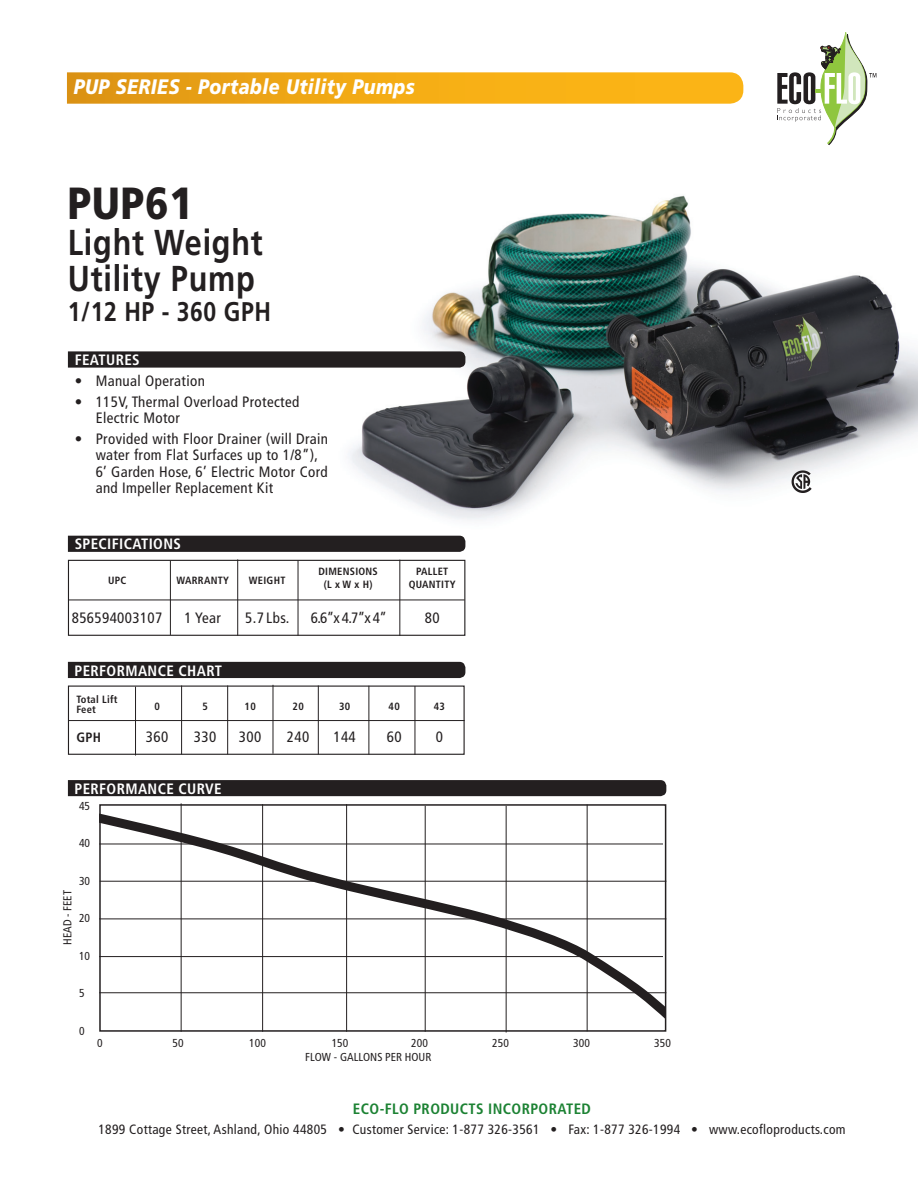
<style>
.page{position:relative;width:918px;height:1188px;background:#fff}
.page>*{position:absolute;margin:0;border:0;box-sizing:border-box;transform-origin:0 0}
.t1{font:900 45px "Frutiger";letter-spacing:.025em;color:#231f20;scale:.85 1}
.t2{font:700 36px/36px "Frutiger";letter-spacing:.025em;color:#231f20;scale:.85 1}
.t3{font:700 27px "Frutiger";letter-spacing:.025em;color:#231f20;scale:.85 1}
.t4{font:italic 900 21px "Frutiger";letter-spacing:.025em;color:#fff;scale:.85 1}
.t5{font:condensed 15px/16.5px "Frutiger";letter-spacing:.025em;color:#231f20}
.t6{font:700 condensed 15px "Frutiger";letter-spacing:.025em;color:#fff}
.t7{font:700 condensed 15px "Frutiger";letter-spacing:.025em;color:#1c8233}
.t8{font:condensed 13.5px "Frutiger";letter-spacing:.025em;color:#231f20}
.t9{font:700 condensed 13.5px "Frutiger";color:#231f20}
.t10{font:condensed 11.55px "Frutiger";color:#231f20}
.t11{font:700 condensed 10.5px "Frutiger";letter-spacing:.025em;color:#231f20}
</style>
<div class="page">
<div style="left:68px;top:686px;width:397px;height:69px;border:1px solid #231f20"></div>
<img style="left:288px;top:195px;width:630px;height:352px">
<svg style="left:792px;top:470px;width:20px;height:23px"></svg>
<div style="left:68px;top:560px;width:397px;height:76px;border:1px solid #231f20"></div>
<svg style="left:67px;top:72px;width:676px;height:32px;background:#f1ab1b"></svg>
<svg style="left:777px;top:32px;width:99px;height:113px"></svg>
<svg style="left:102px;top:808px;width:561px;height:221px"></svg>
<div style="left:99px;top:804px;width:567px;height:228px;border:2px solid #231f20"></div>
<hr style="left:99px;top:844px;width:564px;height:1px;background:#231f20">
<hr style="left:100px;top:881px;width:566px;height:1px;background:#231f20">
<hr style="left:99px;top:919px;width:567px;height:1px;background:#231f20">
<hr style="left:99px;top:956px;width:564px;height:1px;background:#231f20">
<hr style="left:99px;top:992px;width:567px;height:1px;background:#231f20">
<hr style="left:262px;top:804px;width:1px;height:228px;background:#231f20">
<hr style="left:346px;top:804px;width:1px;height:228px;background:#231f20">
<hr style="left:425px;top:806px;width:1px;height:226px;background:#231f20">
<hr style="left:587px;top:805px;width:1px;height:226px;background:#231f20">
<hr style="left:506px;top:806px;width:1px;height:227px;background:#231f20">
<svg style="left:68px;top:351px;width:397px;height:17px;background:#2d292a"></svg>
<div style="left:68px;top:536px;width:397px;height:16px;background:#231f20"></div>
<div style="left:68px;top:662px;width:397px;height:16px;background:#231f20"></div>
<div style="left:68px;top:780px;width:598px;height:16px;background:#231f20"></div>
<hr style="left:68px;top:720px;width:397px;height:1px;background:#231f20">
<hr style="left:415px;top:686px;width:1px;height:69px;background:#231f20">
<hr style="left:369px;top:686px;width:1px;height:69px;background:#231f20">
<hr style="left:318px;top:686px;width:1px;height:68px;background:#231f20">
<hr style="left:273px;top:685px;width:1px;height:69px;background:#231f20">
<hr style="left:227px;top:686px;width:1px;height:68px;background:#231f20">
<hr style="left:181px;top:686px;width:1px;height:68px;background:#231f20">
<hr style="left:135px;top:687px;width:1px;height:69px;background:#231f20">
<hr style="left:68px;top:600px;width:397px;height:1px;background:#231f20">
<hr style="left:170px;top:561px;width:1px;height:74px;background:#231f20">
<hr style="left:237px;top:559px;width:1px;height:77px;background:#231f20">
<hr style="left:298px;top:561px;width:1px;height:75px;background:#231f20">
<hr style="left:399px;top:560px;width:1px;height:76px;background:#231f20">
<hr style="left:181px;top:803px;width:1px;height:229px;background:#231f20">
<h3 class="t4" style="left:74px;top:74px;width:403px">PUP SERIES - Portable Utility Pumps</h3>
<h1 class="t1" style="left:68px;top:176px;width:149px">PUP61</h1>
<h2 class="t2" style="left:68px;top:224px;width:231px">Light Weight<br>Utility Pump</h2>
<h3 class="t3" style="left:68px;top:295px;width:240px">1/12 HP - 360 GPH</h3>
<p class="t6" style="left:75px;top:351px;width:67px">FEATURES</p>
<p class="t5" style="left:75px;top:373px;width:132px">• Manual Operation</p>
<p class="t5" style="left:96px;top:394px;width:205px;text-indent:-21px">• 115V, Thermal Overload Protected<br>Electric Motor</p>
<p class="t5" style="left:96px;top:430px;width:234px;text-indent:-21px">• Provided with Floor Drainer (will Drain water from Flat Surfaces up to 1/8”), 6’ Garden Hose, 6’ Electric Motor Cord and Impeller Replacement Kit</p>
<p class="t6" style="left:75px;top:535px;width:108px">SPECIFICATIONS</p>
<p class="t11" style="left:108px;top:574px;width:20px">UPC</p>
<p class="t11" style="left:176px;top:574px;width:54px">WARRANTY</p>
<p class="t11" style="left:249px;top:574px;width:38px">WEIGHT</p>
<p class="t11" style="left:318px;top:565px;width:61px">DIMENSIONS</p>
<p class="t11" style="left:416px;top:565px;width:34px">PALLET</p>
<p class="t11" style="left:324px;top:578px;width:50px">(L x W x H)</p>
<p class="t11" style="left:409px;top:578px;width:48px">QUANTITY</p>
<p class="t5" style="left:72px;top:610px;width:92px">856594003107</p>
<p class="t5" style="left:184px;top:610px;width:38px">1 Year</p>
<p class="t5" style="left:245px;top:610px;width:46px">5.7 Lbs.</p>
<p class="t5" style="left:311px;top:610px;width:77px">6.6”x 4.7”x 4”</p>
<p class="t5" style="left:425px;top:610px;width:16px">80</p>
<p class="t6" style="left:75px;top:662px;width:149px">PERFORMANCE CHART</p>
<p class="t11" style="left:76px;top:693px;width:43px">Total Lift</p>
<p class="t11" style="left:154px;top:700px;width:7px">0</p>
<p class="t11" style="left:202px;top:700px;width:7px">5</p>
<p class="t11" style="left:245px;top:700px;width:13px">10</p>
<p class="t11" style="left:293px;top:700px;width:13px">20</p>
<p class="t11" style="left:339px;top:700px;width:13px">30</p>
<p class="t11" style="left:389px;top:700px;width:13px">40</p>
<p class="t11" style="left:434px;top:700px;width:13px">43</p>
<p class="t11" style="left:76px;top:703px;width:21px">Feet</p>
<p class="t9" style="left:76px;top:729px;width:26px">GPH</p>
<p class="t5" style="left:146px;top:728px;width:24px">360</p>
<p class="t5" style="left:194px;top:728px;width:24px">330</p>
<p class="t5" style="left:239px;top:728px;width:24px">300</p>
<p class="t5" style="left:287px;top:728px;width:24px">240</p>
<p class="t5" style="left:333px;top:728px;width:24px">144</p>
<p class="t5" style="left:387px;top:728px;width:16px">60</p>
<p class="t5" style="left:436px;top:728px;width:9px">0</p>
<p class="t6" style="left:75px;top:780px;width:149px">PERFORMANCE CURVE</p>
<p class="t10" style="left:79px;top:799px;width:13px">45</p>
<p class="t10" style="left:79px;top:836px;width:13px">40</p>
<p class="t10" style="left:79px;top:874px;width:13px">30</p>
<p class="t10" style="left:79px;top:911px;width:13px">20</p>
<p class="t10" style="left:79px;top:949px;width:13px">10</p>
<p class="t10" style="left:79px;top:986px;width:7px">5</p>
<p class="t10" style="left:79px;top:1024px;width:7px">0</p>
<p class="t10" style="left:61px;top:945px;width:56px;rotate:-90deg">HEAD - FEET</p>
<p class="t10" style="left:97px;top:1036px;width:7px">0</p>
<p class="t10" style="left:173px;top:1036px;width:13px">50</p>
<p class="t10" style="left:249px;top:1036px;width:18px">100</p>
<p class="t10" style="left:332px;top:1036px;width:18px">150</p>
<p class="t10" style="left:411px;top:1036px;width:18px">200</p>
<p class="t10" style="left:492px;top:1036px;width:18px">250</p>
<p class="t10" style="left:573px;top:1036px;width:18px">300</p>
<p class="t10" style="left:654px;top:1036px;width:18px">350</p>
<p class="t10" style="left:305px;top:1050px;width:128px">FLOW - GALLONS PER HOUR</p>
<p class="t7" style="left:353px;top:1100px;width:240px">ECO-FLO PRODUCTS INCORPORATED</p>
<p class="t8" style="left:98px;top:1121px;width:749px">1899 Cottage Street, Ashland, Ohio 44805 • Customer Service: 1-877 326-3561 • Fax: 1-877 326-1994 • www.ecofloproducts.com</p>
</div>
